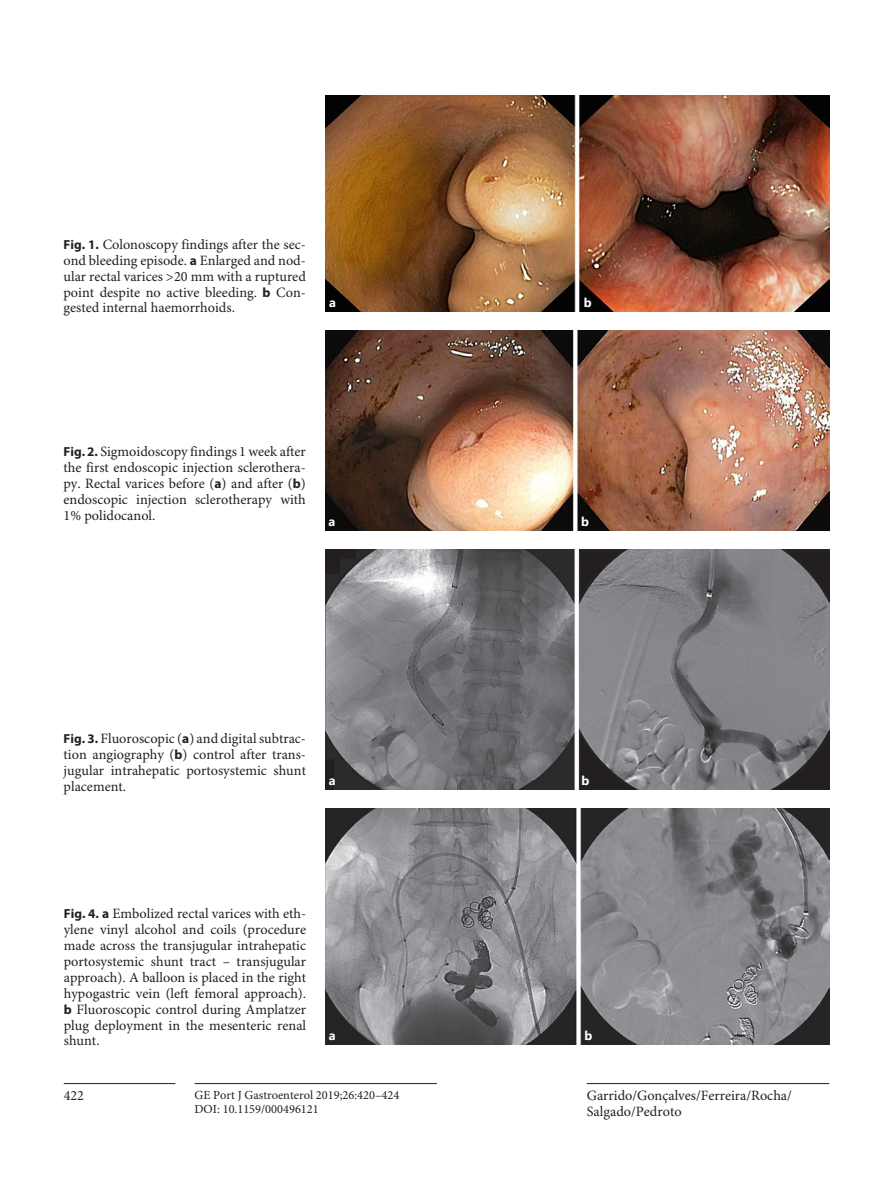
<style>
.page{position:relative;width:893px;height:1191px;background:#fff}
.page>*{position:absolute;margin:0;border:0;box-sizing:border-box;transform-origin:0 0}
.t1{font:14.25px/15.9px "Minion Pro";color:#231f20;text-align:justify}
.t2{font:700 12.75px "Segoe UI";color:#fff}
.t3{font:12.3px/14px "Minion Pro";color:#231f20}
.s1{font-family:"Myriad Pro";font-weight:700;font-size:13.2px}
.s2{font-family:"Myriad Pro";font-weight:700;font-size:13.35px}
</style>
<div class="page">
<hr style="left:64px;top:1083px;width:111px;height:1px;background:#231f20">
<hr style="left:195px;top:1083px;width:242px;height:1px;background:#231f20">
<hr style="left:587px;top:1083px;width:242px;height:1px;background:#231f20">
<img style="left:325px;top:96px;width:504px;height:215px">
<img style="left:325px;top:331px;width:504px;height:199px">
<img style="left:325px;top:550px;width:504px;height:239px">
<img style="left:325px;top:808px;width:504px;height:236px">
<p class="t1" style="left:63px;top:237px;width:244px"><span class="s1">Fig. 1.</span> Colonoscopy findings after the sec&shy;ond bleeding episode. <span class="s2">a</span> Enlarged and nod&shy;ular rectal varices &gt;20 mm with a ruptured point despite no active bleeding. <span class="s2">b</span> Con&shy;gested internal haemorrhoids.</p>
<p class="t2" style="left:329px;top:290px;width:8px">a</p>
<p class="t2" style="left:584px;top:290px;width:9px">b</p>
<p class="t1" style="left:63px;top:444px;width:244px"><span class="s1">Fig. 2.</span> Sigmoidoscopy findings 1 week after the first endoscopic injection sclerothera&shy;py. Rectal varices before (<span class="s2">a</span>) and after (<span class="s2">b</span>) endoscopic injection sclerotherapy with 1% polidocanol.</p>
<p class="t2" style="left:328px;top:509px;width:8px">a</p>
<p class="t2" style="left:581px;top:509px;width:9px">b</p>
<p class="t1" style="left:64px;top:731px;width:244px"><span class="s1">Fig. 3.</span> Fluoroscopic (<span class="s2">a</span>) and digital subtrac&shy;tion angiography (<span class="s2">b</span>) control after trans&shy;jugular intrahepatic portosystemic shunt placement.</p>
<p class="t2" style="left:329px;top:768px;width:8px">a</p>
<p class="t2" style="left:582px;top:768px;width:9px">b</p>
<p class="t1" style="left:64px;top:906px;width:244px"><span class="s1">Fig. 4.</span> <span class="s2">a</span> Embolized rectal varices with eth&shy;ylene vinyl alcohol and coils (procedure made across the transjugular intrahepatic portosystemic shunt tract – transjugular approach). A balloon is placed in the right hypogastric vein (left femoral approach). <span class="s2">b</span> Fluoroscopic control during Amplatzer plug deployment in the mesenteric renal shunt.</p>
<p class="t2" style="left:329px;top:1023px;width:8px">a</p>
<p class="t2" style="left:584px;top:1023px;width:9px">b</p>
<p class="t1" style="left:64px;top:1088px;width:22px">422</p>
<p class="t3" style="left:195px;top:1088px;width:206px">GE Port J Gastroenterol 2019;26:420–424<br>DOI: 10.1159/000496121</p>
<p class="t1" style="left:587px;top:1088px;width:207px">Garrido/Gonçalves/Ferreira/Rocha/<br>Salgado/Pedroto</p>
</div>
